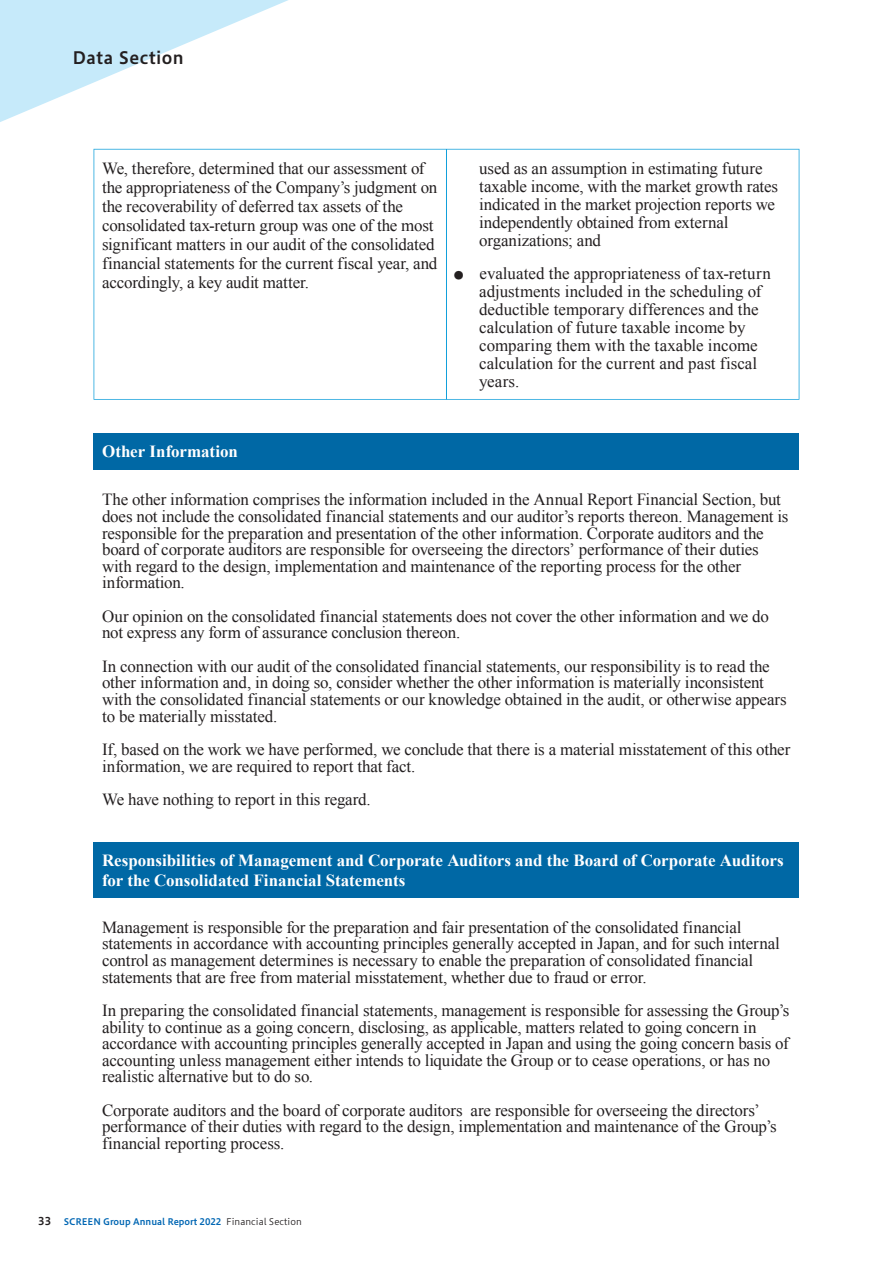
<style>
.page{position:relative;width:893px;height:1263px;background:#fff}
.page>*{position:absolute;margin:0;border:0;box-sizing:border-box;transform-origin:0 0}
.t1{font:16.95px/16.6px "Times New Roman";letter-spacing:-.01em;color:#231f20}
.t2{font:700 16.95px/20.4px "Times New Roman";letter-spacing:-.005em;color:#fff}
.t3{font:16.95px "Hiragino UD Sans Std N W6";letter-spacing:.03em;color:#231f20}
.t4{font:9px "Hiragino UD Sans F Std N W6";color:#0166b3}
.s1{font-family:"Hiragino UD Sans Std W3";font-size:9.9px}
.s2{font-family:"Hiragino UD Sans Std W6";font-size:10.65px;color:#231f20}
.s3{font-family:"Hiragino UD Sans F Std N W3";color:#231f20}
</style>
<div class="page">
<svg style="left:0;top:0;width:288px;height:122px"></svg>
<div style="left:94px;top:434px;width:705px;height:36px;background:#0068a5"></div>
<div style="left:94px;top:842px;width:705px;height:55px;background:#0068a5"></div>
<svg style="left:94px;top:149px;width:705px;height:251px"></svg>
<hr style="left:446px;top:149px;width:1px;height:250px;background:#12a0db">
<p class="t3" style="left:72px;top:44px;width:113px">Data Section</p>
<p class="t1" style="left:102px;top:158px;width:337px;line-height:19px">We, therefore, determined that our assessment of the appropriateness of the Company’s judgment on the recoverability of deferred tax assets of the consolidated tax-return group was one of the most significant matters in our audit of the consolidated financial statements for the current fiscal year, and accordingly, a key audit matter.</p>
<p class="t1" style="left:479px;top:159px;width:301px;line-height:18px">used as an assumption in estimating future taxable income, with the market growth rates indicated in the market projection reports we independently obtained from external organizations; and</p>
<p class="t1" style="left:479px;top:264px;width:293px;line-height:18px;text-indent:-25px"><span class="s1">●</span> evaluated the appropriateness of tax-return adjustments included in the scheduling of deductible temporary differences and the calculation of future taxable income by comparing them with the taxable income calculation for the current and past fiscal years.</p>
<p class="t2" style="left:102px;top:441px;width:138px">Other Information</p>
<p class="t1" style="left:102px;top:491px;width:688px">The other information comprises the information included in the Annual Report Financial Section, but does not include the consolidated financial statements and our auditor’s reports thereon. Management is responsible for the preparation and presentation of the other information. Corporate auditors and the board of corporate auditors are responsible for overseeing the directors’ performance of their duties with regard to the design, implementation and maintenance of the reporting process for the other information.</p>
<p class="t1" style="left:102px;top:607px;width:668px">Our opinion on the consolidated financial statements does not cover the other information and we do not express any form of assurance conclusion thereon.</p>
<p class="t1" style="left:102px;top:657px;width:686px">In connection with our audit of the consolidated financial statements, our responsibility is to read the other information and, in doing so, consider whether the other information is materially inconsistent with the consolidated financial statements or our knowledge obtained in the audit, or otherwise appears to be materially misstated.</p>
<p class="t1" style="left:102px;top:741px;width:690px">If, based on the work we have performed, we conclude that there is a material misstatement of this other information, we are required to report that fact.</p>
<p class="t1" style="left:102px;top:791px;width:270px">We have nothing to report in this regard.</p>
<p class="t2" style="left:102px;top:849px;width:683px">Responsibilities of Management and Corporate Auditors and the Board of Corporate Auditors for the Consolidated Financial Statements</p>
<p class="t1" style="left:102px;top:918px;width:679px">Management is responsible for the preparation and fair presentation of the consolidated financial statements in accordance with accounting principles generally accepted in Japan, and for such internal control as management determines is necessary to enable the preparation of consolidated financial statements that are free from material misstatement, whether due to fraud or error.</p>
<p class="t1" style="left:102px;top:1001px;width:689px">In preparing the consolidated financial statements, management is responsible for assessing the Group’s ability to continue as a going concern, disclosing, as applicable, matters related to going concern in accordance with accounting principles generally accepted in Japan and using the going concern basis of accounting unless management either intends to liquidate the Group or to cease operations, or has no realistic alternative but to do so.</p>
<p class="t1" style="left:102px;top:1101px;width:676px">Corporate auditors and the board of corporate auditors are responsible for overseeing the directors’ performance of their duties with regard to the design, implementation and maintenance of the Group’s financial reporting process.</p>
<p class="t4" style="left:38px;top:1215px;width:265px"><span class="s2">33</span> SCREEN Group Annual Report 2022 <span class="s3">Financial Section</span></p>
</div>
